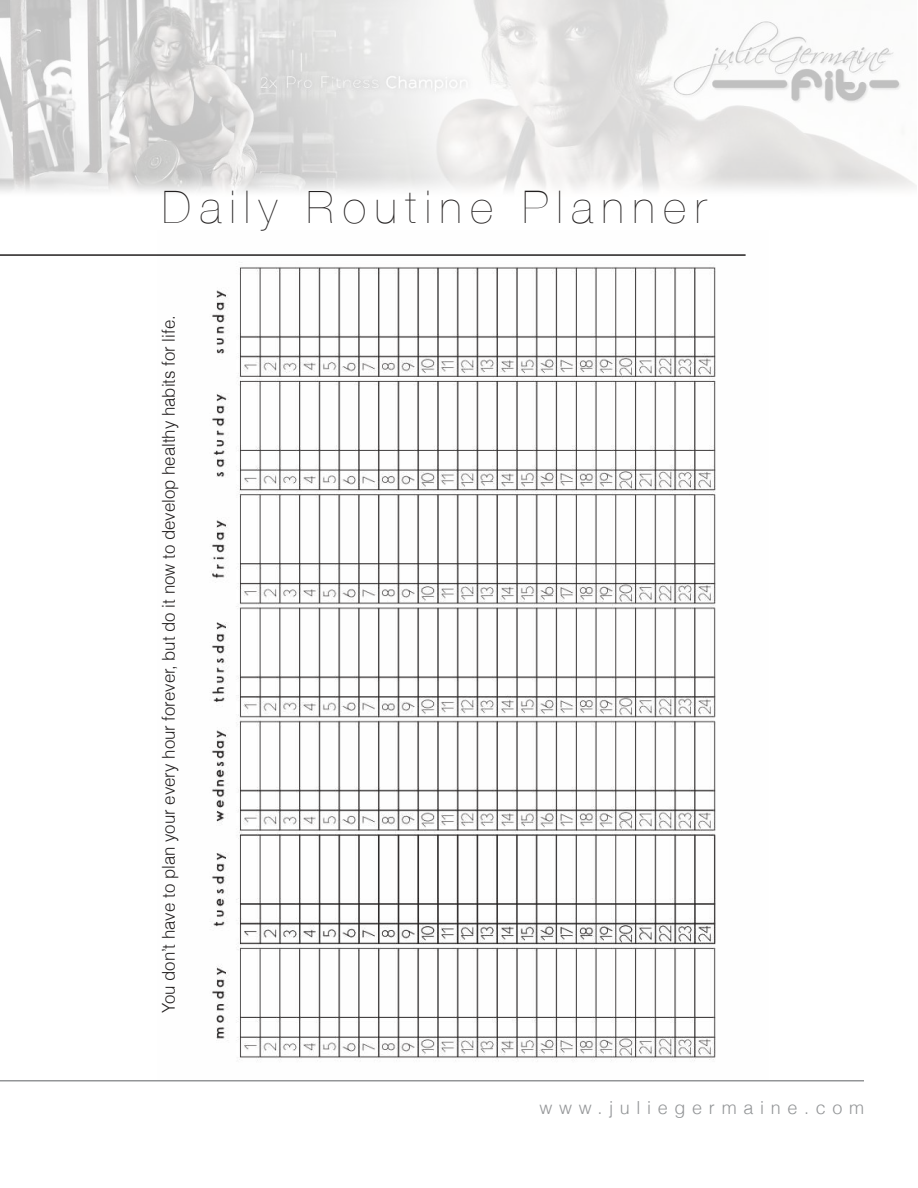
<style>
.page{position:relative;width:918px;height:1188px;background:#fff}
.page>*{position:absolute;margin:0;border:0;box-sizing:border-box;transform-origin:0 0}
.t1{font:200 45px "Helvetica Neue";letter-spacing:.19em;color:#221f1f}
.t2{font:300 18px "Helvetica";letter-spacing:.37em;color:#939597}
.t3{font:300 17.7px "Helvetica";color:#221f1f;scale:.95 1}
</style>
<div class="page">
<img style="left:0;top:0;width:916px;height:192px">
<hr style="left:0;top:1080px;width:864px;height:1px;background:#939597">
<img style="left:211px;top:266px;width:505px;height:795px">
<hr style="left:0;top:254px;width:746px;height:2px;background:#221f1f">
<h1 class="t1" style="left:162px;top:191px;width:546px">Daily Routine Planner</h1>
<p class="t3" style="left:162px;top:1013px;width:736px;rotate:-90deg">You don’t have to plan your every hour forever, but do it now to develop healthy habits for life.</p>
<p class="t2" style="left:539px;top:1101px;width:326px">www.juliegermaine.com</p>
</div>
